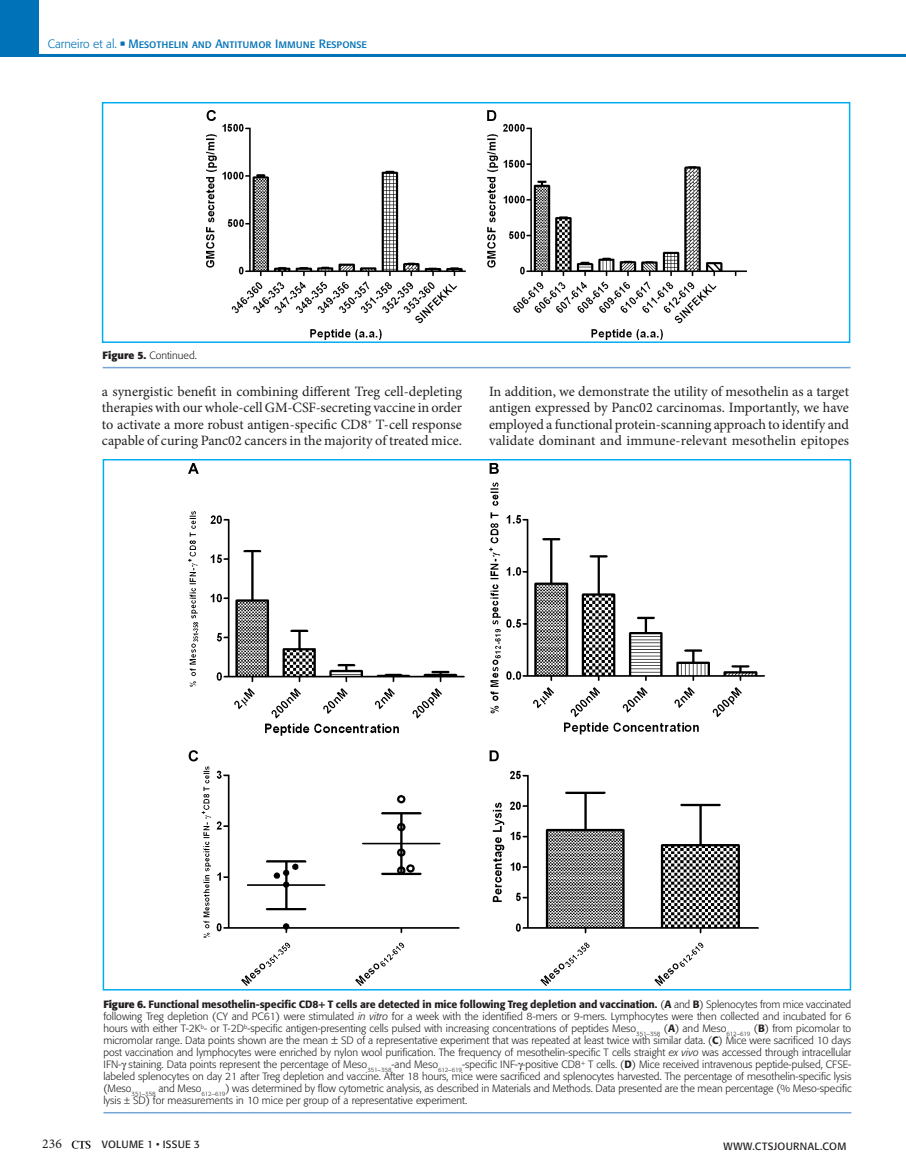
<style>
.page{position:relative;width:906px;height:1176px;background:#fff}
.page>*{position:absolute;margin:0;border:0;box-sizing:border-box;transform-origin:0 0}
.Article_Body_First_P{font:14.25px/16.5px "Minion Pro";color:#231f20;text-align:justify}
.t1{font:13.5px "Minion Pro";color:#231f20}
.Article_Running_head{font:12px "Formata Regular SC";color:#0072b7}
.Article_Captions_bot{font:300 10.5px/12px "Formata";color:#231f20;text-align:justify}
.t2{font:10.5px "Formata";letter-spacing:.025em;color:#231f20}
.s1{font-family:"Formata";font-weight:300}
.s2{font-weight:700}
.s3{font-weight:500}
.s4{font-style:italic}
</style>
<div class="page">
<div style="left:0;top:0;width:39px;height:57px;background:#0072b7"></div>
<hr style="left:0;top:54px;width:906px;height:3px;background:#0072b7">
<img style="left:206px;top:110px;width:540px;height:230px">
<div style="left:102px;top:102px;width:748px;height:241px;border:2px solid #00aeef"></div>
<hr style="left:103px;top:367px;width:747px;height:1px;background:#77a6d5">
<img style="left:189px;top:464px;width:576px;height:522px">
<hr style="left:103px;top:1112px;width:748px;height:1px;background:#77a6d5">
<svg style="left:72px;top:1141px;width:19px;height:8px"></svg>
<p class="Article_Running_head" style="left:48px;top:36px;width:321px"><span class="s1">Carneiro et al.</span> ■ Mesothelin and Antitumor Immune Response</p>
<p class="Article_Captions_bot" style="left:103px;top:350px;width:96px"><span class="s2">Figure 5.</span> Continued.</p>
<p class="Article_Body_First_P" style="left:102px;top:383px;width:362px">a synergistic benefit in combining different Treg cell-depleting therapies with our whole-cell GM-CSF-secreting vaccine in order to activate a more robust antigen-specific CD8<sup>+</sup> T-cell response capable of curing Panc02 cancers in the majority of treated mice.</p>
<p class="Article_Body_First_P" style="left:489px;top:383px;width:362px">In addition, we demonstrate the utility of mesothelin as a target antigen expressed by Panc02 carcinomas. Importantly, we have employed a functional protein-scanning approach to identify and validate dominant and immune-relevant mesothelin epitopes</p>
<p class="Article_Captions_bot" style="left:103px;top:999px;width:750px"><span class="s2">Figure 6.</span> <span class="s3">Functional mesothelin-specific CD8+ T cells are detected in mice following Treg depletion and vaccination.</span> (<span class="s3">A</span> and <span class="s3">B</span>) Splenocytes from mice vaccinated following Treg depletion (CY and PC61) were stimulated <span class="s4">in vitro</span> for a week with the identified 8-mers or 9-mers. Lymphocytes were then collected and incubated for 6 hours with either T-2K<sup>b</sup>- or T-2D<sup>b</sup>-specific antigen-presenting cells pulsed with increasing concentrations of peptides Meso<sub>351–358</sub> (<span class="s3">A</span>) and Meso<sub>612–619</sub> (<span class="s3">B</span>) from picomolar to micromolar range. Data points shown are the mean ± SD of a representative experiment that was repeated at least twice with similar data. (<span class="s3">C</span>) Mice were sacrificed 10 days post vaccination and lymphocytes were enriched by nylon wool purification. The frequency of mesothelin-specific T cells straight <span class="s4">ex vivo</span> was accessed through intracellular IFN- staining. Data points represent the percentage of Meso<sub>351–358</sub>-and Meso<sub>612–619</sub>-specific INF- -positive CD8<sup>+</sup> T cells. (<span class="s3">D</span>) Mice received intravenous peptide-pulsed, CFSE&shy;labeled splenocytes on day 21 after Treg depletion and vaccine. After 18 hours, mice were sacrificed and splenocytes harvested. The percentage of mesothelin-specific lysis (Meso<sub>351–358</sub> and Meso<sub>612–619</sub>) was determined by flow cytometric analysis, as described in Materials and Methods. Data presented are the mean percentage (% Meso-specific lysis SD) for measurements in 10 mice per group of a representative experiment.</p>
<p class="t1" style="left:42px;top:1135px;width:21px">236</p>
<p class="t2" style="left:102px;top:1138px;width:100px">VOLUME 1 • ISSUE 3</p>
<p class="t2" style="left:723px;top:1139px;width:123px">WWW.CTSJOURNAL.COM</p>
</div>
